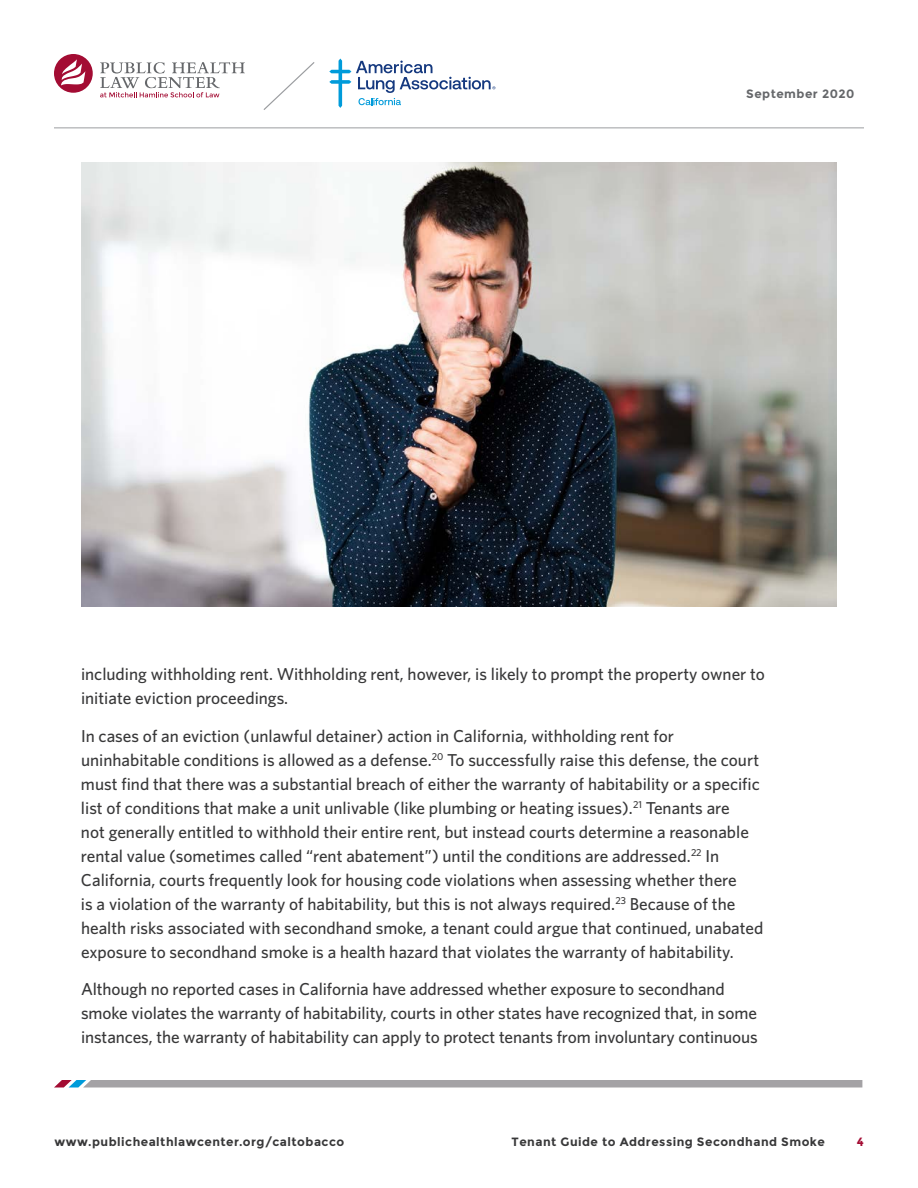
<style>
.page{position:relative;width:918px;height:1188px;background:#fff}
.page>*{position:absolute;margin:0;border:0;box-sizing:border-box;transform-origin:0 0}
.t1{font:500 17.25px/24px "Whitney";color:#383839}
.t2{font:700 12px "Montserrat";letter-spacing:.04em;color:#383839}
.t3{font:700 12px "Montserrat";letter-spacing:.04em;color:#65676a}
.t4{font:700 12px "Montserrat";color:#a30c33}
</style>
<div class="page">
<hr style="left:54px;top:128px;width:810px;height:1px;background:#9b9da0">
<svg style="left:54px;top:1080px;width:808px;height:8px;background:#a9a7ab"></svg>
<img style="left:81px;top:162px;width:756px;height:445px">
<svg style="left:263px;top:62px;width:52px;height:48px"></svg>
<svg style="left:54px;top:54px;width:39px;height:39px"></svg>
<svg style="left:100px;top:62px;width:145px;height:35px"></svg>
<svg style="left:329px;top:59px;width:166px;height:49px"></svg>
<p class="t3" style="left:746px;top:86px;width:110px">September 2020</p>
<p class="t1" style="left:81px;top:662px;width:686px">including withholding rent. Withholding rent, however, is likely to prompt the property owner to initiate eviction proceedings.</p>
<p class="t1" style="left:81px;top:723px;width:684px">In cases of an eviction (unlawful detainer) action in California, withholding rent for uninhabitable conditions is allowed as a defense.<sup>20</sup> To successfully raise this defense, the court must find that there was a substantial breach of either the warranty of habitability or a specific list of conditions that make a unit unlivable (like plumbing or heating issues).<sup>21</sup> Tenants are<br>not generally entitled to withhold their entire rent, but instead courts determine a reasonable rental value (sometimes called “rent abatement”) until the conditions are addressed.<sup>22</sup> In California, courts frequently look for housing code violations when assessing whether there<br>is a violation of the warranty of habitability, but this is not always required.<sup>23</sup> Because of the health risks associated with secondhand smoke, a tenant could argue that continued, unabated exposure to secondhand smoke is a health hazard that violates the warranty of habitability.</p>
<p class="t1" style="left:81px;top:977px;width:678px">Although no reported cases in California have addressed whether exposure to secondhand smoke violates the warranty of habitability, courts in other states have recognized that, in some instances, the warranty of habitability can apply to protect tenants from involuntary continuous</p>
<p class="t2" style="left:55px;top:1134px;width:291px">www.publichealthlawcenter.org/caltobacco</p>
<p class="t2" style="left:512px;top:1134px;width:315px">Tenant Guide to Addressing Secondhand Smoke</p>
<p class="t4" style="left:857px;top:1134px;width:9px">4</p>
</div>
